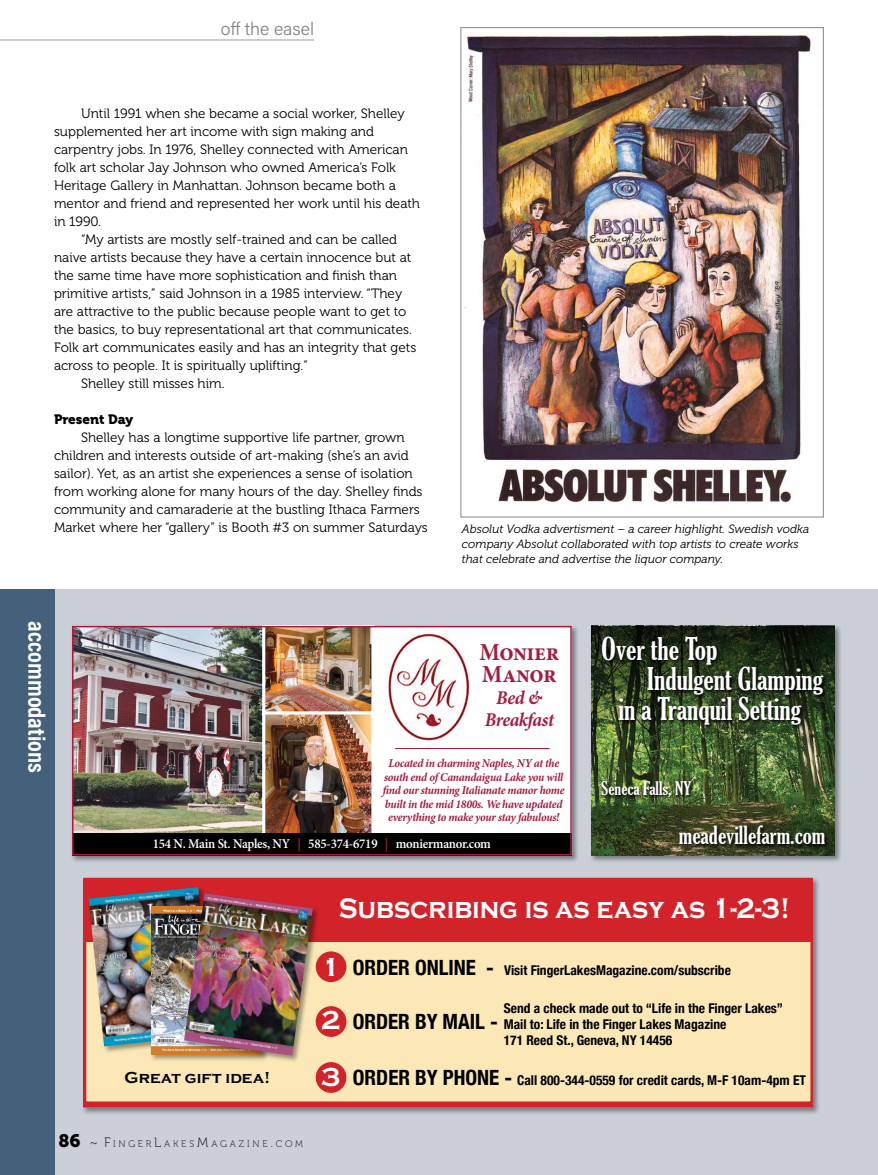
<style>
.page{position:relative;width:878px;height:1175px;background:#fff}
.page>*{position:absolute;margin:0;border:0;box-sizing:border-box;transform-origin:0 0}
.t1{font:extra-condensed 30px "Gloucester";color:#fff;scale:1.1 1}
.t2{font:700 29.25px "Copperplate";color:#fff;scale:.9 1}
.t3{font:700 27px "Copperplate";color:#fff}
.t4{font:700 24.45px/21.9px "Minion Pro";letter-spacing:-.02em;color:#a71c3d;scale:.95 1}
.t5{font:extra-condensed 24px "Gloucester";color:#fff;scale:1.1 1}
.t6{font:700 24px "Acumin Pro Cond";color:#fff}
.t7{font:700 condensed 21px "Helvetica Neue";color:#000}
.t8{font:italic 700 19.5px/21.9px "Minion Pro";letter-spacing:-.025em;color:#a71c3d;text-align:center;scale:.95 1}
.t9{font:extra-condensed 18px "Gloucester";color:#fff;scale:1.1 1}
.t10{font:300 18px "Acumin Pro";color:#808285}
.t11{font:700 16.5px "Copperplate";color:#000}
.t12{font:13.5px/18px "Museo 300";color:#000}
.t13{font:700 condensed 13.5px/16.2px "Helvetica Neue";color:#000}
.t14{font:600 13.5px "Minion Pro";letter-spacing:-.02em;color:#fff;scale:.95 1}
.t15{font:13.5px "Museo 900";color:#000}
.t16{font:italic 700 12px/13.5px "Minion Pro";letter-spacing:-.025em;color:#a71c3d;text-align:center;scale:.95 1}
.t17{font:italic 12px/15px "Museo 300";color:#000}
.t18{font:9.45px "Museo 100";letter-spacing:.295em;color:#000}
.s1{font-weight:700;color:#a71c3d}
.s2{font-family:"Museo Slab 900";font-size:18px}
.s3{font-size:13.5px}
.s4{font-size:21px}
</style>
<div class="page">
<div style="left:0;top:589px;width:878px;height:585px;background:#cacfd8"></div>
<div style="left:0;top:589px;width:54px;height:585px;background:#44607a"></div>
<img style="left:464px;top:34px;width:356px;height:470px">
<hr style="left:0;top:39px;width:314px;height:2px;background:#bcbec0">
<div style="left:589px;top:624px;width:252px;height:239px;background:#000;opacity:.4"></div>
<img style="left:591px;top:734px;width:243px;height:121px">
<img style="left:591px;top:626px;width:243px;height:108px">
<svg style="left:677px;top:825px;width:152px;height:24px;background:#292f19"></svg>
<svg style="left:600px;top:635px;width:227px;height:94px;background:#212f17"></svg>
<svg style="left:599px;top:780px;width:96px;height:22px;background:#42562a"></svg>
<div style="left:82px;top:876px;width:738px;height:238px;background:#000;opacity:.4"></div>
<svg style="left:83px;top:878px;width:729px;height:229px;background:#f7d6a9"></svg>
<div style="left:86px;top:882px;width:726px;height:59px;background:#d2232a"></div>
<div style="left:87px;top:886px;width:134px;height:167px;background:#000;opacity:.4"></div>
<img style="left:89px;top:887px;width:125px;height:159px">
<div style="left:150px;top:905px;width:119px;height:157px;background:#000;opacity:.4"></div>
<img style="left:151px;top:906px;width:32px;height:148px">
<div style="left:183px;top:892px;width:137px;height:171px;background:#000;opacity:.4"></div>
<img style="left:184px;top:893px;width:129px;height:162px">
<div style="left:316px;top:951px;width:30px;height:31px;background:#d2232a;border-radius:50%"></div>
<div style="left:316px;top:1006px;width:30px;height:30px;background:#d2232a;border-radius:50%"></div>
<div style="left:316px;top:1062px;width:30px;height:30px;background:#d2232a;border-radius:50%"></div>
<div style="left:70px;top:624px;width:509px;height:239px;background:#000;opacity:.4"></div>
<div style="left:72px;top:626px;width:499px;height:229px;background:#fff"></div>
<img style="left:75px;top:629px;width:187px;height:203px">
<img style="left:266px;top:714px;width:104px;height:118px">
<div style="left:262px;top:709px;width:112px;height:138px;border:3px solid #fff"></div>
<img style="left:262px;top:629px;width:112px;height:85px">
<img style="left:388px;top:633px;width:81px;height:108px">
<div style="left:72px;top:832px;width:499px;height:23px;background:#000"></div>
<hr style="left:395px;top:748px;width:154px;height:1px;background:#a71c3d">
<div style="left:72px;top:626px;width:499px;height:229px;border:2px solid #a71c3d"></div>
<h3 class="t10" style="left:221px;top:16px;width:95px">off the easel</h3>
<p class="t12" style="left:81px;top:105px;width:325px">Until 1991 when she became a social worker, Shelley</p>
<p class="t12" style="left:54px;top:123px;width:321px">supplemented her art income with sign making and</p>
<p class="t12" style="left:54px;top:141px;width:355px">carpentry jobs. In 1976, Shelley connected with American</p>
<p class="t12" style="left:54px;top:159px;width:343px">folk art scholar Jay Johnson who owned America’s Folk</p>
<p class="t12" style="left:54px;top:177px;width:343px">Heritage Gallery in Manhattan. Johnson became both a</p>
<p class="t12" style="left:54px;top:195px;width:367px">mentor and friend and represented her work until his death</p>
<p class="t12" style="left:54px;top:213px;width:49px">in 1990.</p>
<p class="t12" style="left:81px;top:231px;width:318px">“My artists are mostly self-trained and can be called</p>
<p class="t12" style="left:54px;top:249px;width:359px">naive artists because they have a certain innocence but at</p>
<p class="t12" style="left:54px;top:267px;width:344px">the same time have more sophistication and finish than</p>
<p class="t12" style="left:54px;top:285px;width:350px">primitive artists,” said Johnson in a 1985 interview. “They</p>
<p class="t12" style="left:54px;top:303px;width:354px">are attractive to the public because people want to get to</p>
<p class="t12" style="left:54px;top:321px;width:359px">the basics, to buy representational art that communicates.</p>
<p class="t12" style="left:54px;top:339px;width:364px">Folk art communicates easily and has an integrity that gets</p>
<p class="t12" style="left:54px;top:357px;width:255px">across to people. It is spiritually uplifting.”</p>
<p class="t12" style="left:81px;top:375px;width:145px">Shelley still misses him.</p>
<p class="t15" style="left:54px;top:412px;width:81px">Present Day</p>
<p class="t12" style="left:54px;top:429px;width:375px;text-indent:27px">Shelley has a longtime supportive life partner, grown children and interests outside of art-making (she’s an avid sailor). Yet, as an artist she experiences a sense of isolation from working alone for many hours of the day. Shelley finds community and camaraderie at the bustling Ithaca Farmers Market where her “gallery” is Booth #3 on summer Saturdays</p>
<p class="t17" style="left:462px;top:521px;width:349px">Absolut Vodka advertisment – a career highlight. Swedish vodka company Absolut collaborated with top artists to create works that celebrate and advertise the liquor company.</p>
<h3 class="t6" style="left:53px;top:621px;width:153px;rotate:90deg">accommodations</h3>
<h3 class="t4" style="left:479px;top:641px;width:86px">Monier<br>Manor</h3>
<h3 class="t8" style="left:485px;top:686px;width:74px">Bed &amp;<br>Breakfast</h3>
<p class="t16" style="left:383px;top:756px;width:193px">Located in charming Naples, NY at the south end of Canandaigua Lake you will find our stunning Italianate manor home built in the mid 1800s. We have updated everything to make your stay fabulous!</p>
<p class="t14" style="left:153px;top:834px;width:357px">154 N. Main St. Naples, NY <span class="s1">|</span> 585-374-6719 <span class="s1">|</span> moniermanor.com</p>
<h1 class="t1" style="left:601px;top:631px;width:107px">Over the Top</h1>
<h1 class="t1" style="left:647px;top:661px;width:162px">Indulgent Glamping</h1>
<h1 class="t1" style="left:618px;top:691px;width:168px">in a Tranquil Setting</h1>
<h3 class="t9" style="left:601px;top:778px;width:84px">Seneca Falls, NY</h3>
<h3 class="t5" style="left:678px;top:821px;width:135px">meadevillefarm.com</h3>
<p class="t11" style="left:124px;top:1068px;width:147px">Great gift idea!</p>
<p class="t18" style="left:58px;top:1138px;width:246px"><span class="s2">86</span> <span class="s3">~ F</span>INGER<span class="s3">L</span>AKES<span class="s3">M</span>AGAZINE<span class="s3">.</span>COM</p>
<h2 class="t2" style="left:339px;top:892px;width:502px">Subscribing is as easy as 1-2-3!</h2>
<h3 class="t3" style="left:321px;top:951px;width:21px">1</h3>
<p class="t13" style="left:353px;top:961px;width:380px"><span class="s4">ORDER ONLINE -</span> Visit FingerLakesMagazine.com/subscribe</p>
<h3 class="t3" style="left:321px;top:1005px;width:21px">2</h3>
<p class="t13" style="left:503px;top:998px;width:281px">Send a check made out to “Life in the Finger Lakes”<br>Mail to: Life in the Finger Lakes Magazine<br>171 Reed St., Geneva, NY 14456</p>
<h3 class="t7" style="left:353px;top:1004px;width:147px">ORDER BY MAIL -</h3>
<h3 class="t3" style="left:321px;top:1061px;width:21px">3</h3>
<p class="t13" style="left:353px;top:1071px;width:454px"><span class="s4">ORDER BY PHONE -</span> Call 800-344-0559 for credit cards, M-F 10am-4pm ET</p>
</div>
